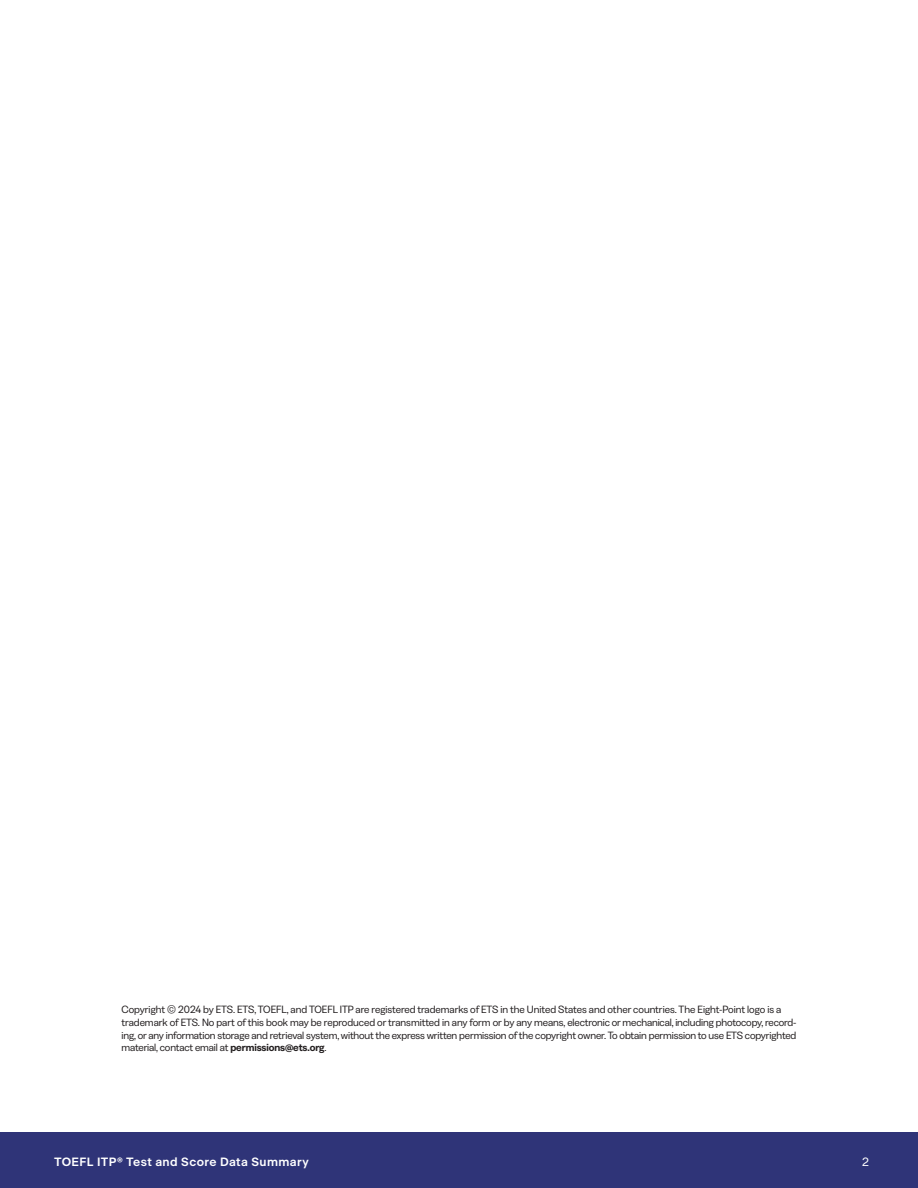
<style>
.page{position:relative;width:918px;height:1188px;background:#fff}
.page>*{position:absolute;margin:0;border:0;box-sizing:border-box;transform-origin:0 0}
.t1{font:600 12px "Beausite Classic";letter-spacing:.035em;color:#fff}
.t2{font:12px "Beausite Classic Clear";color:#fff}
.t3{font:10.5px/12.6px "Greed Standard";letter-spacing:-.01em;color:#231f20}
.s1{font-weight:600}
</style>
<div class="page">
<div style="left:0;top:1133px;width:918px;height:55px;background:#2f3478"></div>
<p class="t3" style="left:122px;top:1003px;width:677px">Copyright © 2024 by ETS. ETS, TOEFL, and TOEFL ITP are registered trademarks of ETS in the United States and other countries. The Eight-Point logo is a trademark of ETS. No part of this book may be reproduced or transmitted in any form or by any means, electronic or mechanical, including photocopy, record&shy;ing, or any information storage and retrieval system, without the express written permission of the copyright owner. To obtain permission to use ETS copyrighted material, contact email at <span class="s1">permissions@ets.org</span>.</p>
<p class="t1" style="left:54px;top:1152px;width:256px">TOEFL ITP® Test and Score Data Summary</p>
<p class="t2" style="left:862px;top:1152px;width:8px">2</p>
</div>
